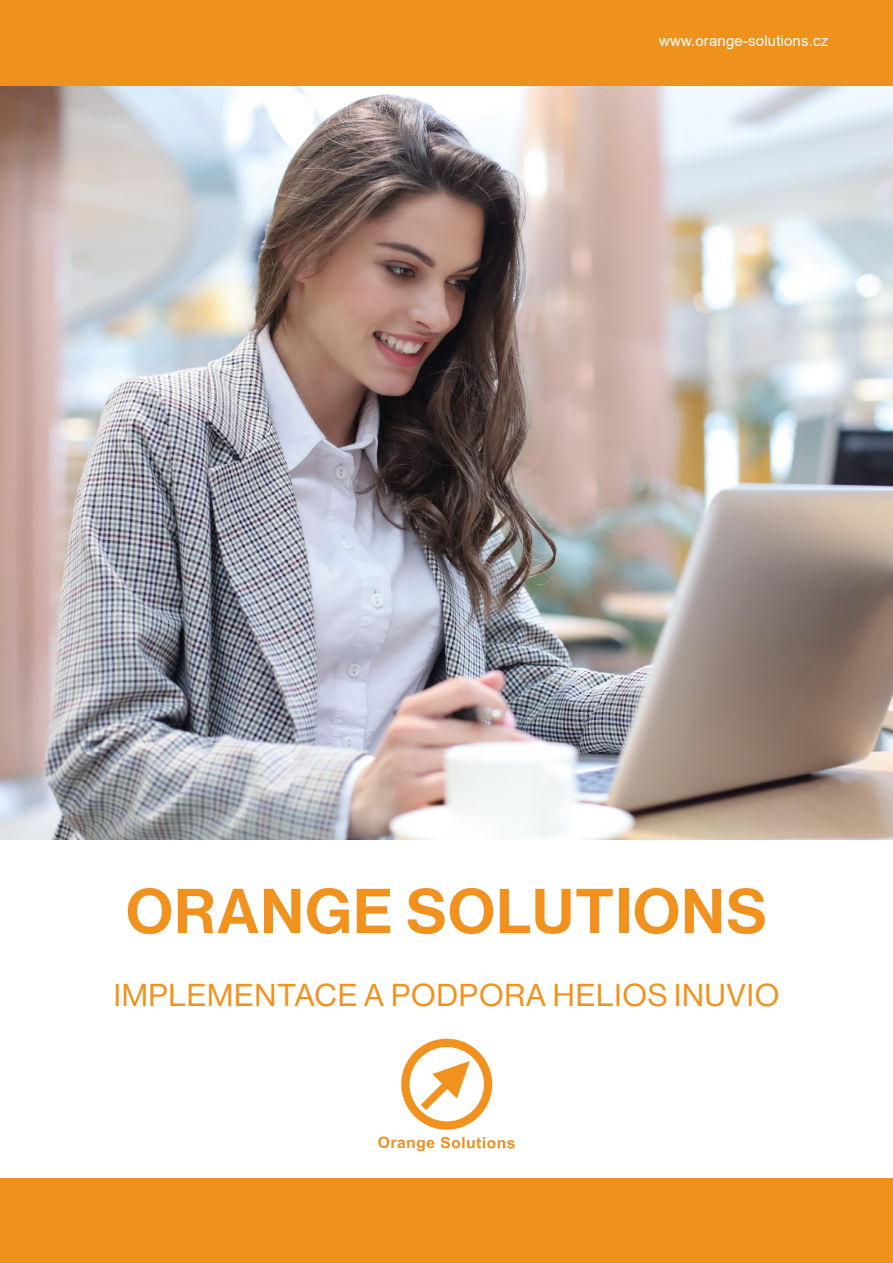
<style>
.page{position:relative;width:893px;height:1263px;background:#fff}
.page>*{position:absolute;margin:0;border:0;box-sizing:border-box;transform-origin:0 0}
.t1{font:61.95px "Neue Haas Display Mediu";letter-spacing:.025em;color:#f1921e}
.t2{font:30.9px "Neue Haas Display";letter-spacing:.025em;color:#f1921e}
.t3{font:15px "Arial";letter-spacing:.01em;color:#fff}
</style>
<div class="page">
<div style="left:0;top:1178px;width:893px;height:85px;background:#ef921d"></div>
<img style="left:0;top:85px;width:893px;height:754px">
<div style="left:0;top:0;width:893px;height:85px;background:#ef921d"></div>
<svg style="left:378px;top:1038px;width:137px;height:113px"></svg>
<p class="t3" style="left:659px;top:30px;width:171px">www.orange-solutions.cz</p>
<h1 class="t1" style="left:126px;top:875px;width:642px">ORANGE SOLUTIONS</h1>
<p class="t2" style="left:114px;top:977px;width:667px">IMPLEMENTACE A PODPORA HELIOS INUVIO</p>
</div>
